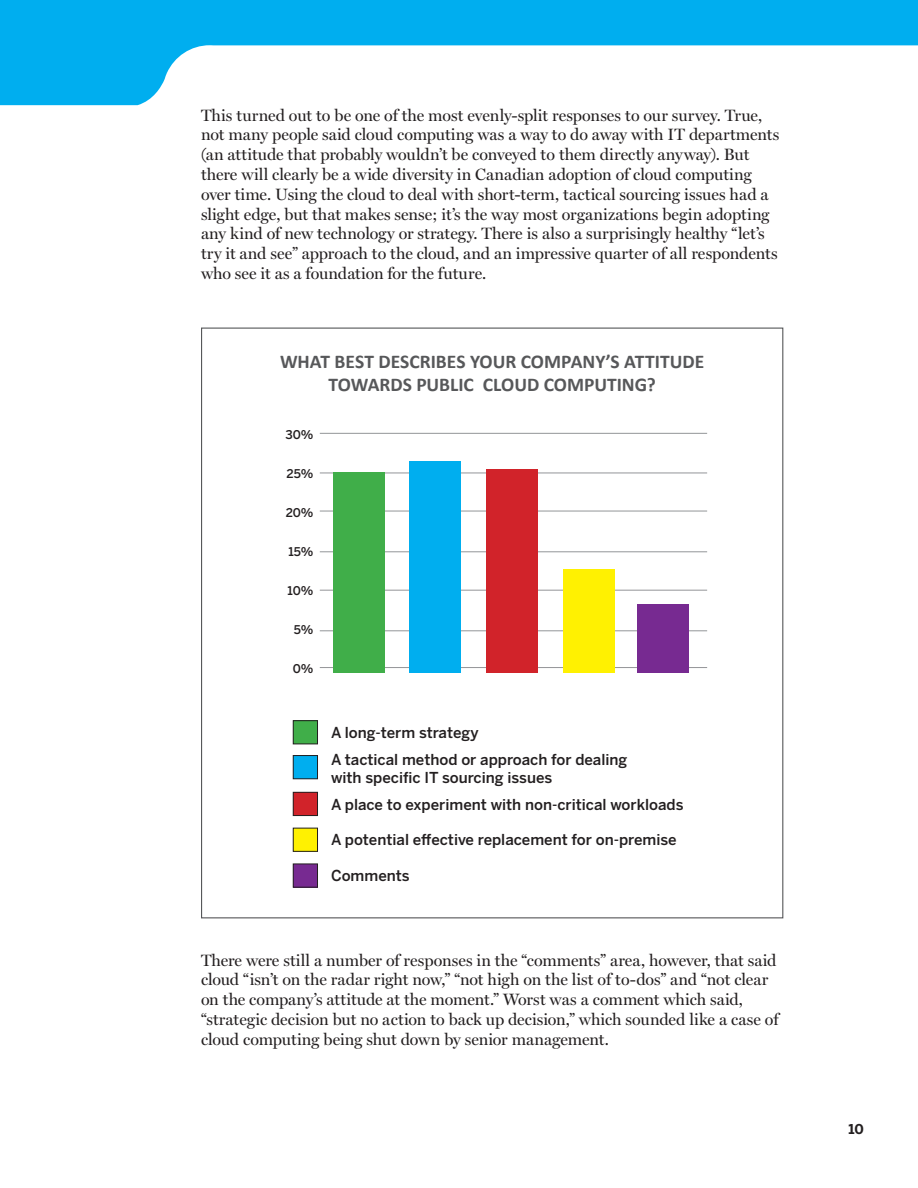
<style>
.page{position:relative;width:918px;height:1188px;background:#fff}
.page>*{position:absolute;margin:0;border:0;box-sizing:border-box;transform-origin:0 0}
.chart_head{font:700 19.5px/22.5px "Calibri";color:#57585a;text-align:center}
.t1{font:16.5px/19.8px "Miller Display";letter-spacing:-.005em;color:#231f20}
.t2{font:500 15px/18px "Benton Sans";color:#231f20}
.t3{font:700 13.5px "Benton Sans";color:#231f20}
.chart_body{font:500 12px "Benton Sans";color:#231f20}
</style>
<div class="page">
<svg style="left:0;top:0;width:918px;height:105px;fill:#00aeef"></svg>
<hr style="left:320px;top:433px;width:387px;height:1px;background:#939598">
<hr style="left:320px;top:473px;width:387px;height:1px;background:#939598">
<hr style="left:320px;top:511px;width:387px;height:1px;background:#939598">
<hr style="left:320px;top:551px;width:387px;height:1px;background:#939598">
<hr style="left:320px;top:590px;width:387px;height:1px;background:#939598">
<hr style="left:320px;top:630px;width:387px;height:1px;background:#939598">
<hr style="left:320px;top:667px;width:387px;height:1px;background:#939598">
<div style="left:333px;top:472px;width:51px;height:200px;background:#40ae49"></div>
<div style="left:410px;top:461px;width:51px;height:211px;background:#00aeef"></div>
<div style="left:487px;top:469px;width:51px;height:203px;background:#d1232a"></div>
<div style="left:563px;top:569px;width:52px;height:103px;background:#fff101"></div>
<div style="left:637px;top:604px;width:51px;height:68px;background:#772a91"></div>
<div style="left:293px;top:721px;width:25px;height:23px;background:#40ae49"></div>
<div style="left:293px;top:720px;width:25px;height:24px;border:1px solid #231f20"></div>
<div style="left:293px;top:864px;width:25px;height:23px;background:#772a91"></div>
<div style="left:293px;top:864px;width:25px;height:24px;border:1px solid #231f20"></div>
<div style="left:293px;top:756px;width:25px;height:23px;background:#00aeef"></div>
<div style="left:293px;top:755px;width:25px;height:24px;border:1px solid #231f20"></div>
<div style="left:293px;top:828px;width:25px;height:23px;background:#fff101"></div>
<div style="left:293px;top:828px;width:25px;height:24px;border:1px solid #231f20"></div>
<div style="left:293px;top:792px;width:25px;height:24px;background:#d1232a"></div>
<div style="left:293px;top:792px;width:25px;height:24px;border:1px solid #231f20"></div>
<p class="t1" style="left:201px;top:105px;width:580px">This turned out to be one of the most evenly-split responses to our survey. True, not many people said cloud computing was a way to do away with IT departments (an attitude that probably wouldn’t be conveyed to them directly anyway). But there will clearly be a wide diversity in Canadian adoption of cloud computing over time. Using the cloud to deal with short-term, tactical sourcing issues had a slight edge, but that makes sense; it’s the way most organizations begin adopting any kind of new technology or strategy. There is also a surprisingly healthy “let’s try it and see” approach to the cloud, and an impressive quarter of all respondents who see it as a foundation for the future.</p>
<p class="chart_head" style="left:280px;top:350px;width:426px">WHAT BEST DESCRIBES YOUR COMPANY’S ATTITUDE<br>TOWARDS PUBLIC CLOUD COMPUTING?</p>
<p class="chart_body" style="left:285px;top:427px;width:30px">30%</p>
<p class="chart_body" style="left:287px;top:466px;width:29px">25%</p>
<p class="chart_body" style="left:286px;top:505px;width:29px">20%</p>
<p class="chart_body" style="left:288px;top:544px;width:27px">15%</p>
<p class="chart_body" style="left:288px;top:583px;width:28px">10%</p>
<p class="chart_body" style="left:294px;top:622px;width:21px">5%</p>
<p class="chart_body" style="left:293px;top:661px;width:22px">0%</p>
<p class="t2" style="left:331px;top:724px;width:149px">A long-term strategy</p>
<p class="t2" style="left:331px;top:750px;width:298px">A tactical method or approach for dealing with specific IT sourcing issues</p>
<p class="t2" style="left:331px;top:795px;width:354px">A place to experiment with non-critical workloads</p>
<p class="t2" style="left:331px;top:831px;width:347px">A potential effective replacement for on-premise</p>
<p class="t2" style="left:331px;top:867px;width:80px">Comments</p>
<p class="t1" style="left:201px;top:950px;width:579px">There were still a number of responses in the “comments” area, however, that said cloud “isn’t on the radar right now,” “not high on the list of to-dos” and “not clear on the company’s attitude at the moment.” Worst was a comment which said, “strategic decision but no action to back up decision,” which sounded like a case of cloud computing being shut down by senior management.</p>
<p class="t3" style="left:849px;top:1121px;width:17px">10</p>
</div>
